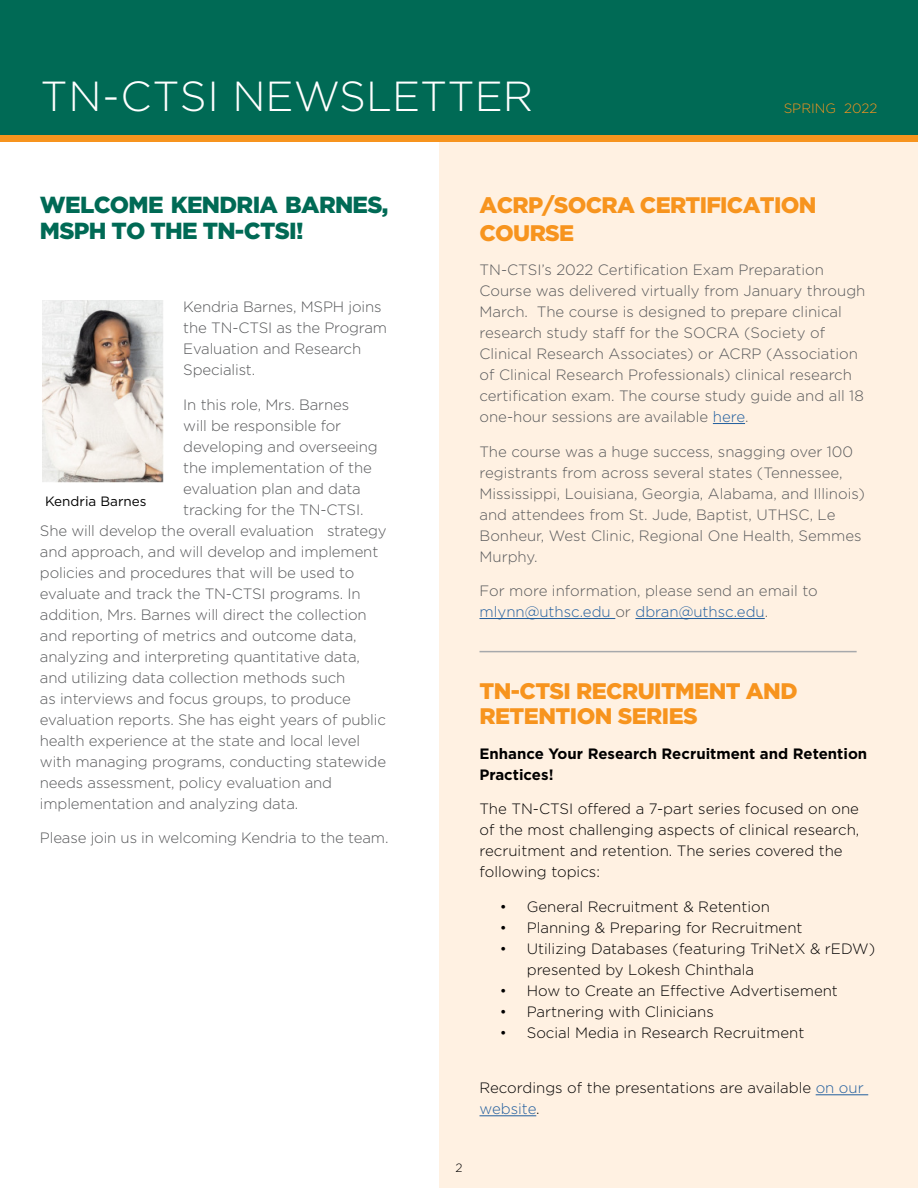
<style>
.page{position:relative;width:918px;height:1188px;background:#fff}
.page>*{position:absolute;margin:0;border:0;box-sizing:border-box;transform-origin:0 0}
.t1{font:300 42px "Gotham";color:#fff}
.t2{font:900 23.25px/25.5px "Gotham";letter-spacing:-.03em;color:#006a55}
.t3{font:900 22.5px/27.9px "Gotham";letter-spacing:-.025em;color:#f7941e}
.t4{font:300 15px/21px "Gotham";letter-spacing:-.01em;color:#58595b}
.t5{font:300 15px/21px "Gotham";color:#000}
.t6{font:700 15px/21px "Gotham";color:#000}
.t7{font:13.5px "Gotham";color:#000}
.t8{font:300 13.5px "Gotham";color:#f7941e}
.t9{font:300 12px "Gotham";color:#000}
.s1{color:#215e9e}
</style>
<div class="page">
<div style="left:439px;top:134px;width:479px;height:1054px;background:#fff1e2"></div>
<div style="left:0;top:0;width:918px;height:134px;background:#006a55"></div>
<hr style="left:713px;top:423px;width:32px;height:1px;background:#215e9e">
<hr style="left:480px;top:618px;width:135px;height:1px;background:#215e9e">
<hr style="left:635px;top:618px;width:130px;height:1px;background:#215e9e">
<div style="left:0;top:135px;width:918px;height:7px;background:#f7941e"></div>
<hr style="left:816px;top:1094px;width:52px;height:1px;background:#215e9e">
<hr style="left:480px;top:1115px;width:56px;height:1px;background:#215e9e">
<hr style="left:480px;top:651px;width:377px;height:1px;background:#a7a9ac">
<img style="left:42px;top:301px;width:121px;height:181px">
<h1 class="t1" style="left:40px;top:70px;width:494px">TN-CTSI NEWSLETTER</h1>
<p class="t8" style="left:784px;top:99px;width:95px">SPRING 2022</p>
<h2 class="t2" style="left:40px;top:192px;width:350px">WELCOME KENDRIA BARNES,<br>MSPH TO THE TN-CTSI!</h2>
<p class="t4" style="left:183px;top:296px;width:205px">Kendria Barnes, MSPH joins the TN-CTSI as the Program<br>Evaluation and Research<br>Specialist.</p>
<p class="t4" style="left:183px;top:394px;width:167px">In this role, Mrs. Barnes</p>
<p class="t4" style="left:183px;top:415px;width:159px">will be responsible for</p>
<p class="t4" style="left:183px;top:436px;width:196px">developing and overseeing</p>
<p class="t4" style="left:183px;top:457px;width:190px">the implementation of the</p>
<p class="t4" style="left:183px;top:478px;width:179px">evaluation plan and data</p>
<p class="t4" style="left:183px;top:499px;width:179px">tracking for the TN-CTSI.</p>
<p class="t4" style="left:40px;top:520px;width:348px">She will develop the overall evaluation strategy</p>
<p class="t4" style="left:40px;top:541px;width:340px">and approach, and will develop and implement</p>
<p class="t4" style="left:40px;top:562px;width:316px">policies and procedures that will be used to</p>
<p class="t4" style="left:40px;top:583px;width:322px">evaluate and track the TN-CTSI programs. In</p>
<p class="t4" style="left:40px;top:604px;width:328px">addition, Mrs. Barnes will direct the collection</p>
<p class="t4" style="left:40px;top:625px;width:318px">and reporting of metrics and outcome data,</p>
<p class="t4" style="left:40px;top:646px;width:322px">analyzing and interpreting quantitative data,</p>
<p class="t4" style="left:40px;top:667px;width:307px">and utilizing data collection methods such</p>
<p class="t4" style="left:40px;top:688px;width:312px">as interviews and focus groups, to produce</p>
<p class="t4" style="left:40px;top:709px;width:348px">evaluation reports. She has eight years of public</p>
<p class="t4" style="left:40px;top:730px;width:322px">health experience at the state and local level</p>
<p class="t4" style="left:40px;top:751px;width:348px">with managing programs, conducting statewide</p>
<p class="t4" style="left:40px;top:772px;width:294px">needs assessment, policy evaluation and</p>
<p class="t4" style="left:40px;top:793px;width:258px">implementation and analyzing data.</p>
<p class="t4" style="left:40px;top:827px;width:348px">Please join us in welcoming Kendria to the team.</p>
<p class="t7" style="left:45px;top:493px;width:103px">Kendria Barnes</p>
<h3 class="t3" style="left:480px;top:190px;width:339px">ACRP/SOCRA CERTIFICATION<br>COURSE</h3>
<p class="t4" style="left:480px;top:259px;width:387px">TN-CTSI’s 2022 Certification Exam Preparation Course was delivered virtually from January through March. The course is designed to prepare clinical research study staff for the SOCRA (Society of Clinical Research Associates) or ACRP (Association of Clinical Research Professionals) clinical research certification exam. The course study guide and all 18 one-hour sessions are available <span class="s1">here</span>.</p>
<p class="t4" style="left:480px;top:440px;width:387px">The course was a huge success, snagging over 100 registrants from across several states (Tennessee, Mississippi, Louisiana, Georgia, Alabama, and Illinois) and attendees from St. Jude, Baptist, UTHSC, Le Bonheur, West Clinic, Regional One Health, Semmes Murphy.</p>
<p class="t4" style="left:480px;top:580px;width:340px">For more information, please send an email to <span class="s1">mlynn@uthsc.edu</span> or <span class="s1">dbran@uthsc.edu</span>.</p>
<h3 class="t3" style="left:480px;top:678px;width:320px;line-height:25.5px">TN-CTSI RECRUITMENT AND<br>RETENTION SERIES</h3>
<p class="t6" style="left:480px;top:743px;width:389px">Enhance Your Research Recruitment and Retention<br>Practices!</p>
<p class="t5" style="left:480px;top:798px;width:381px">The TN-CTSI offered a 7-part series focused on one of the most challenging aspects of clinical research, recruitment and retention. The series covered the following topics:</p>
<p class="t5" style="left:500px;top:896px;width:272px">• General Recruitment &amp; Retention</p>
<p class="t5" style="left:500px;top:917px;width:304px">• Planning &amp; Preparing for Recruitment</p>
<p class="t5" style="left:527px;top:938px;width:350px;text-indent:-27px">• Utilizing Databases (featuring TriNetX &amp; rEDW) presented by Lokesh Chinthala</p>
<p class="t5" style="left:500px;top:980px;width:340px">• How to Create an Effective Advertisement</p>
<p class="t5" style="left:500px;top:1001px;width:216px">• Partnering with Clinicians</p>
<p class="t5" style="left:500px;top:1022px;width:306px">• Social Media in Research Recruitment</p>
<p class="t5" style="left:480px;top:1077px;width:386px">Recordings of the presentations are available <span class="s1">on our website</span>.</p>
<p class="t9" style="left:455px;top:1160px;width:9px">2</p>
</div>
